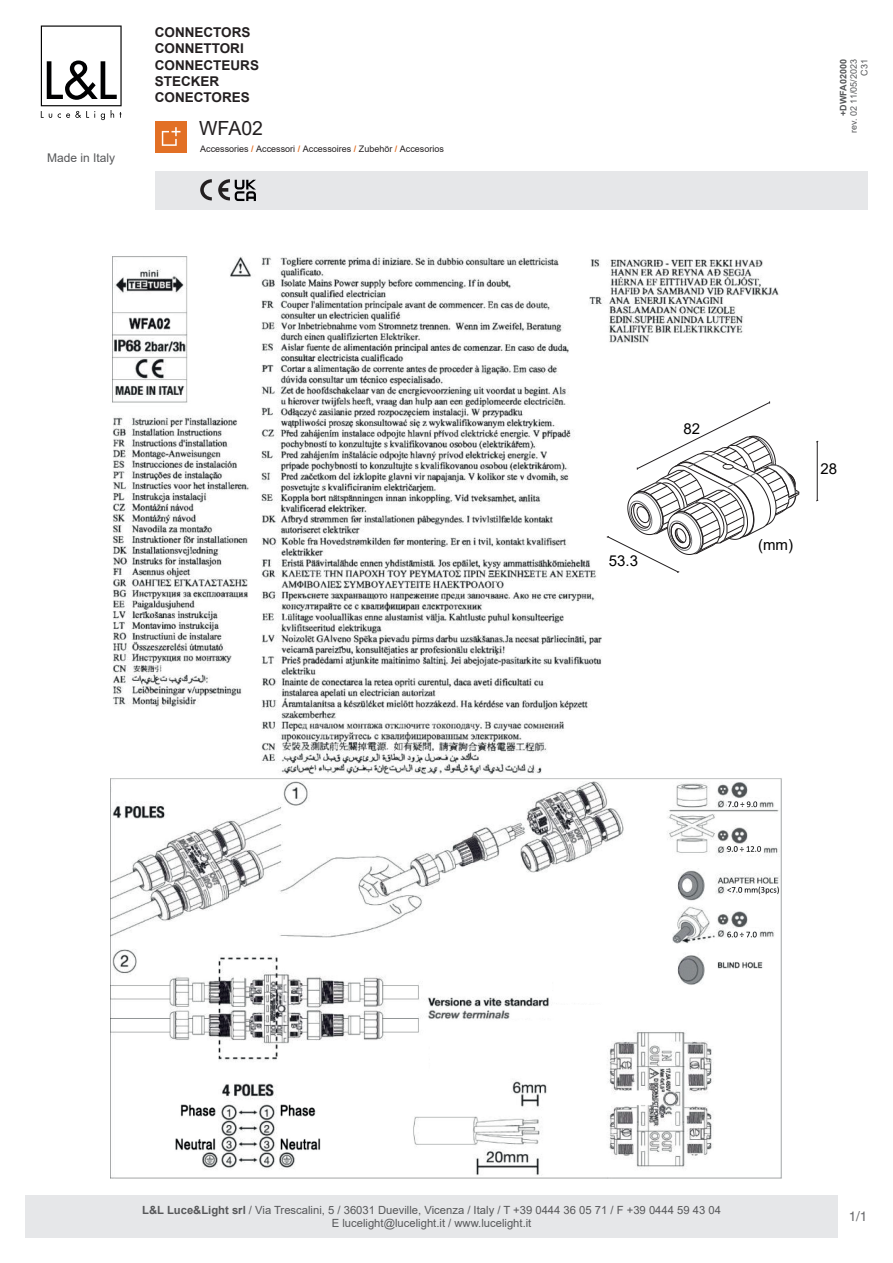
<style>
.page{position:relative;width:893px;height:1263px;background:#fff}
.page>*{position:absolute;margin:0;border:0;box-sizing:border-box;transform-origin:0 0}
.t1{font:19.5px "Arial";color:#231f20}
.t2{font:15px "Arial";color:#000001}
.t3{font:700 13.5px "Arial";color:#231f20}
.t4{font:13.5px "Helvetica LT Std";color:#6c6d70}
.t5{font:12px "Arial";color:#57585a}
.t6{font:11.25px/12.8px "Arial";color:#57585a;text-align:center}
.t7{font:9px "Arial";color:#231f20}
.t8{font:9px "Arial";color:#57585a}
.t9{font:700 9px "Arial";color:#57585a}
.s1{font-weight:700;color:#e27025}
.s2{font-weight:700}
</style>
<div class="page">
<div style="left:26px;top:1195px;width:812px;height:42px;background:#e6e7e9"></div>
<div style="left:155px;top:121px;width:32px;height:32px;background:#e27025"></div>
<svg style="left:162px;top:127px;width:18px;height:19px"></svg>
<svg style="left:41px;top:26px;width:81px;height:94px"></svg>
<div style="left:155px;top:171px;width:712px;height:38px;background:#e6e7e9"></div>
<svg style="left:200px;top:179px;width:12px;height:21px"></svg>
<img style="left:111px;top:256px;width:671px;height:922px">
<svg style="left:218px;top:179px;width:38px;height:22px"></svg>
<svg style="left:607px;top:401px;width:192px;height:172px"></svg>
<hr style="left:817px;top:442px;width:1px;height:58px;background:#231f20">
<p class="t5" style="left:47px;top:150px;width:70px">Made in Italy</p>
<p class="t3" style="left:155px;top:23px;width:97px">CONNECTORS</p>
<p class="t3" style="left:155px;top:39px;width:91px">CONNETTORI</p>
<p class="t3" style="left:155px;top:55px;width:106px">CONNECTEURS</p>
<p class="t3" style="left:155px;top:72px;width:66px">STECKER</p>
<p class="t3" style="left:155px;top:88px;width:97px">CONECTORES</p>
<p class="t1" style="left:199px;top:114px;width:65px">WFA02</p>
<p class="t7" style="left:200px;top:143px;width:245px">Accessories <span class="s1">/</span> Accessori <span class="s1">/</span> Accessoires <span class="s1">/</span> Zubehör <span class="s1">/</span> Accesorios</p>
<p class="t9" style="left:837px;top:116px;width:58px;rotate:-90deg">+DWFA02000</p>
<p class="t8" style="left:848px;top:133px;width:75px;rotate:-90deg">rev. 02 11/05/2023</p>
<p class="t8" style="left:858px;top:76px;width:18px;rotate:-90deg">C31</p>
<h2 class="t2" style="left:684px;top:419px;width:18px">82</h2>
<h2 class="t2" style="left:609px;top:550px;width:31px">53.3</h2>
<h2 class="t2" style="left:758px;top:535px;width:36px">(mm)</h2>
<h2 class="t2" style="left:820px;top:459px;width:18px">28</h2>
<p class="t6" style="left:142px;top:1203px;width:580px"><span class="s2">L&amp;L Luce&amp;Light srl</span> / Via Trescalini, 5 / 36031 Dueville, Vicenza / Italy / T +39 0444 36 05 71 / F +39 0444 59 43 04<br>E lucelight@lucelight.it / www.lucelight.it</p>
<p class="t4" style="left:849px;top:1208px;width:20px">1/1</p>
</div>
